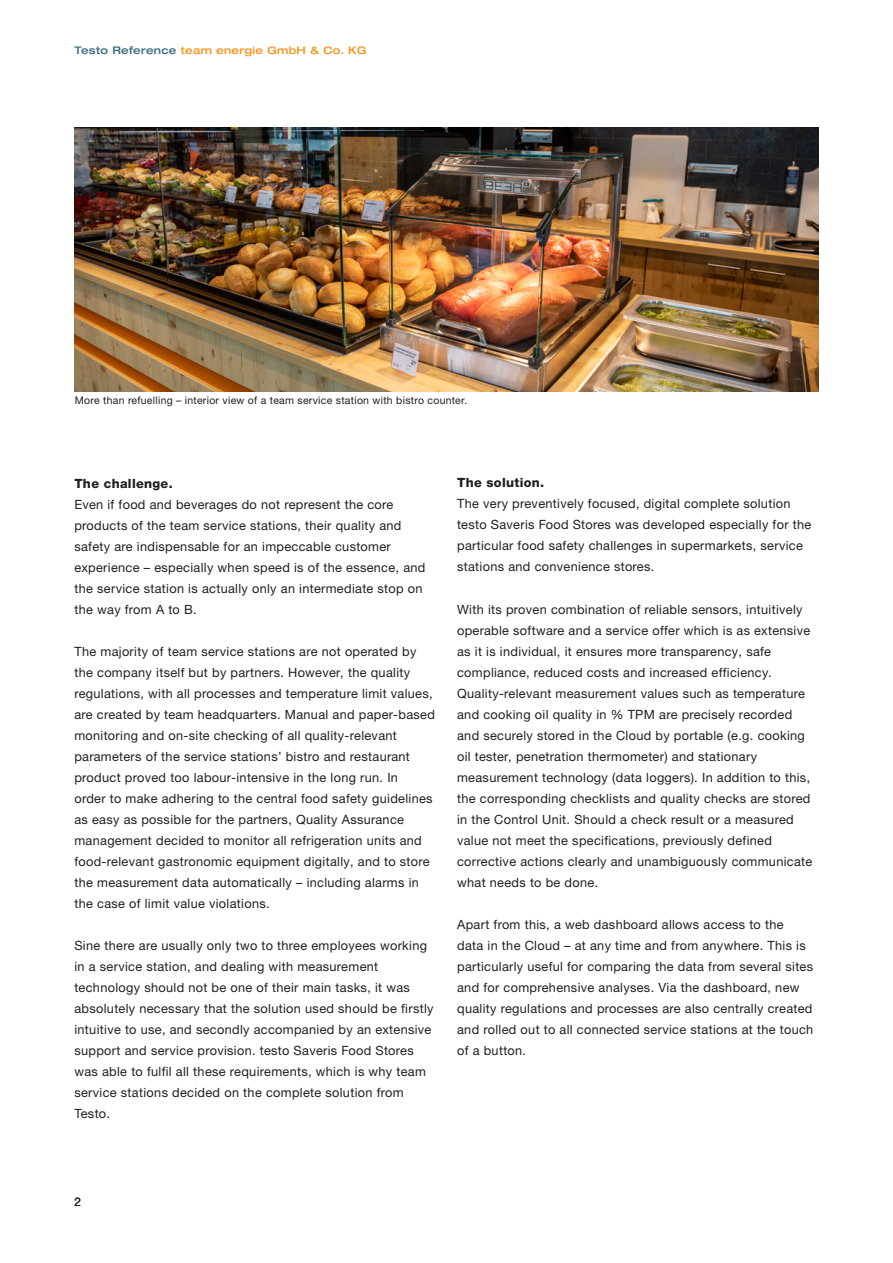
<style>
.page{position:relative;width:893px;height:1263px;background:#fff}
.page>*{position:absolute;margin:0;border:0;box-sizing:border-box;transform-origin:0 0}
.t1{font:12.75px/21px "Helvetica Neue LTW1 G";letter-spacing:.025em;color:#231f20}
.t2{font:800 12.75px "Helvetica Neue LTW1 G";letter-spacing:.025em;color:#231f20}
.t3{font:12px "Helvetica Neue LTW1 G";color:#231f20}
.t4{font:10.5px "Helvetica Neue LTW1 G";letter-spacing:.025em;color:#231f20}
.t5{font:500 expanded 10.5px "Helvetica Neue LTW1 G";letter-spacing:.025em;color:#f7931d}
.s1{color:#356c81}
</style>
<div class="page">
<img style="left:74px;top:128px;width:745px;height:263px">
<p class="t5" style="left:74px;top:43px;width:294px"><span class="s1">Testo Reference</span> team energie GmbH &amp; Co. KG</p>
<p class="t4" style="left:75px;top:394px;width:394px">More than refuelling – interior view of a team service station with bistro counter.</p>
<p class="t2" style="left:74px;top:475px;width:100px">The challenge.</p>
<p class="t1" style="left:74px;top:493px;width:353px">Even if food and beverages do not represent the core products of the team service stations, their quality and safety are indispensable for an impeccable customer experience – especially when speed is of the essence, and the service station is actually only an intermediate stop on the way from A to B.</p>
<p class="t1" style="left:74px;top:640px;width:362px">The majority of team service stations are not operated by the company itself but by partners. However, the quality regulations, with all processes and temperature limit values, are created by team headquarters. Manual and paper-based monitoring and on-site checking of all quality-relevant parameters of the service stations’ bistro and restaurant product proved too labour-intensive in the long run. In<br>order to make adhering to the central food safety guidelines as easy as possible for the partners, Quality Assurance management decided to monitor all refrigeration units and food-relevant gastronomic equipment digitally, and to store the measurement data automatically – including alarms in the case of limit value violations.</p>
<p class="t1" style="left:74px;top:934px;width:361px">Sine there are usually only two to three employees working in a service station, and dealing with measurement technology should not be one of their main tasks, it was absolutely necessary that the solution used should be firstly intuitive to use, and secondly accompanied by an extensive support and service provision. testo Saveris Food Stores was able to fulfil all these requirements, which is why team service stations decided on the complete solution from Testo.</p>
<p class="t2" style="left:457px;top:475px;width:89px">The solution.</p>
<p class="t1" style="left:457px;top:493px;width:356px">The very preventively focused, digital complete solution testo Saveris Food Stores was developed especially for the particular food safety challenges in supermarkets, service stations and convenience stores.</p>
<p class="t1" style="left:457px;top:598px;width:357px">With its proven combination of reliable sensors, intuitively operable software and a service offer which is as extensive as it is individual, it ensures more transparency, safe compliance, reduced costs and increased efficiency.<br>Quality-relevant measurement values such as temperature and cooking oil quality in % TPM are precisely recorded and securely stored in the Cloud by portable (e.g. cooking oil tester, penetration thermometer) and stationary measurement technology (data loggers). In addition to this, the corresponding checklists and quality checks are stored in the Control Unit. Should a check result or a measured value not meet the specifications, previously defined corrective actions clearly and unambiguously communicate what needs to be done.</p>
<p class="t1" style="left:457px;top:913px;width:358px">Apart from this, a web dashboard allows access to the<br>data in the Cloud – at any time and from anywhere. This is particularly useful for comparing the data from several sites and for comprehensive analyses. Via the dashboard, new quality regulations and processes are also centrally created and rolled out to all connected service stations at the touch of a button.</p>
<p class="t3" style="left:74px;top:1194px;width:8px">2</p>
</div>
